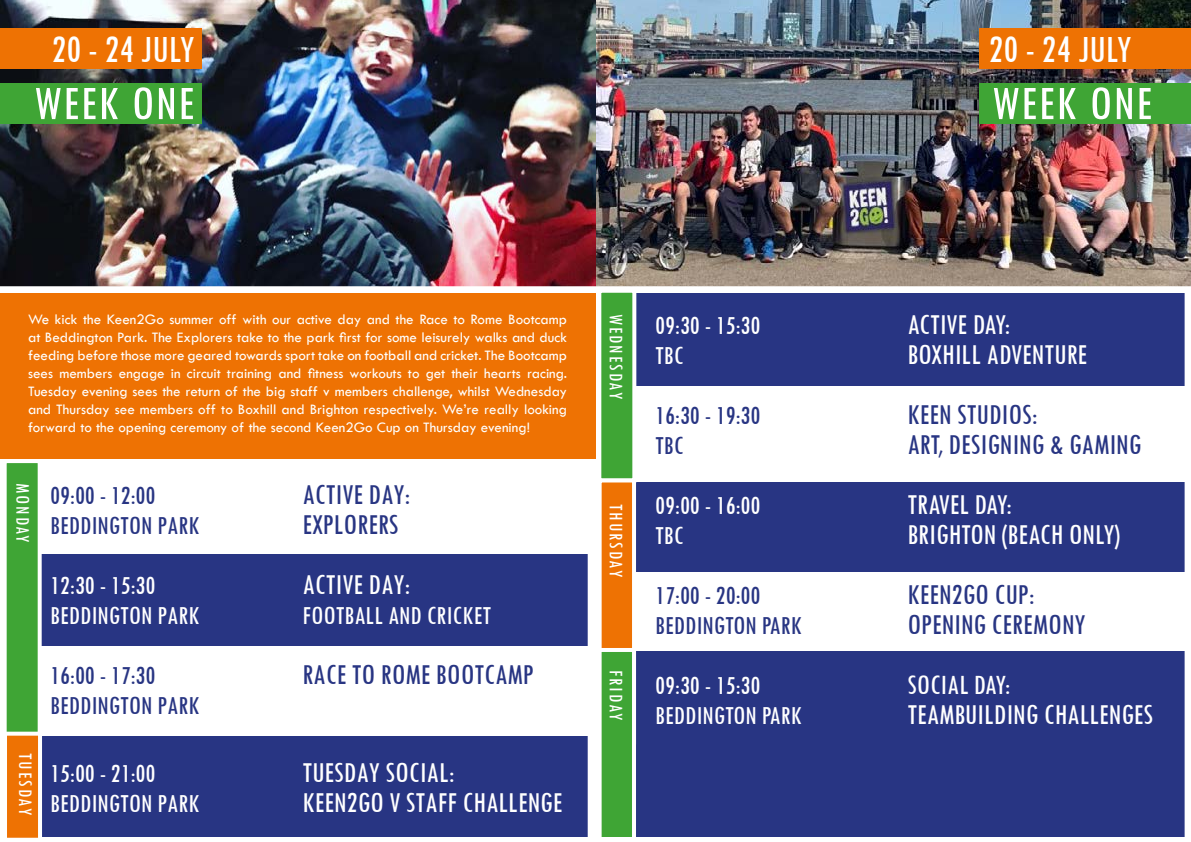
<style>
.page{position:relative;width:1191px;height:842px;background:#fff}
.page>*{position:absolute;margin:0;border:0;box-sizing:border-box;transform-origin:0 0}
.t1{font:condensed 50px "Tw Cen";letter-spacing:.03em;color:#fff}
.t2{font:condensed 40px "Tw Cen";color:#fff}
.t3{font:condensed 30px "Tw Cen";color:#fff}
.t4{font:condensed 30px "Tw Cen";color:#283583}
.t5{font:condensed 29px "Tw Cen";color:#fff}
.t6{font:condensed 27px "Tw Cen";color:#fff}
.t7{font:condensed 27px "Tw Cen";color:#283583}
.t8{font:condensed 20px "Tw Cen";letter-spacing:.1em;color:#fff}
.t9{font:15px/18px "Tw Cen";color:#fff;text-align:justify}
</style>
<div class="page">
<img style="left:595px;top:0;width:596px;height:286px">
<img style="left:0;top:0;width:595px;height:286px">
<div style="left:631px;top:293px;width:560px;height:93px;background:#283583"></div>
<div style="left:636px;top:482px;width:555px;height:90px;background:#283583"></div>
<div style="left:597px;top:289px;width:39px;height:193px;background:#3fa535;border:4px solid #fff"></div>
<div style="left:631px;top:652px;width:560px;height:190px;background:#283583"></div>
<div style="left:597px;top:478px;width:39px;height:266px;background:#ee7203;border:4px solid #fff"></div>
<svg style="left:597px;top:648px;width:39px;height:189px;background:#6cba64"></svg>
<div style="left:0;top:83px;width:202px;height:41px;background:#3fa535"></div>
<div style="left:25px;top:736px;width:564px;height:100px;background:#283583"></div>
<div style="left:25px;top:554px;width:566px;height:91px;background:#283583"></div>
<div style="left:5px;top:461px;width:35px;height:355px;background:#3fa535"></div>
<div style="left:3px;top:459px;width:39px;height:359px;border:4px solid #fff"></div>
<svg style="left:3px;top:732px;width:39px;height:106px;background:#f1933e"></svg>
<div style="left:0;top:28px;width:202px;height:41px;background:#ee7203"></div>
<div style="left:595px;top:837px;width:596px;height:5px;background:#fff"></div>
<div style="left:587px;top:323px;width:7px;height:519px;background:#fff"></div>
<div style="left:1184px;top:291px;width:7px;height:551px;background:#fff"></div>
<div style="left:979px;top:83px;width:212px;height:41px;background:#3fa535"></div>
<div style="left:979px;top:28px;width:212px;height:41px;background:#ee7203"></div>
<div style="left:0;top:293px;width:595px;height:166px;background:#ee7203"></div>
<div style="left:0;top:286px;width:1191px;height:5px;background:#fff"></div>
<h2 class="t2" style="left:52px;top:25px;width:144px">20 - 24 JULY</h2>
<h1 class="t1" style="left:34px;top:73px;width:162px">WEEK ONE</h1>
<h2 class="t2" style="left:989px;top:25px;width:144px">20 - 24 JULY</h2>
<h1 class="t1" style="left:992px;top:73px;width:162px">WEEK ONE</h1>
<p class="t9" style="left:28px;top:310px;width:540px">We kick the Keen2Go summer off with our active day and the Race to Rome Bootcamp at Beddington Park. The Explorers take to the park first for some leisurely walks and duck feeding before those more geared towards sport take on football and cricket. The Bootcamp sees members engage in circuit training and fitness workouts to get their hearts racing.<br>Tuesday evening sees the return of the big staff v members challenge, whilst Wednesday and Thursday see members off to Boxhill and Brighton respectively. We’re really looking forward to the opening ceremony of the second Keen2Go Cup on Thursday evening!</p>
<h3 class="t8" style="left:35px;top:483px;width:61px;rotate:90deg">MONDAY</h3>
<h3 class="t8" style="left:37px;top:753px;width:63px;rotate:90deg">TUESDAY</h3>
<h3 class="t7" style="left:50px;top:480px;width:107px">09:00 - 12:00</h3>
<h3 class="t4" style="left:302px;top:477px;width:109px">ACTIVE DAY:</h3>
<h3 class="t7" style="left:50px;top:510px;width:151px">BEDDINGTON PARK</h3>
<h3 class="t4" style="left:302px;top:507px;width:98px">EXPLORERS</h3>
<h3 class="t6" style="left:50px;top:570px;width:107px">12:30 - 15:30</h3>
<h3 class="t3" style="left:302px;top:567px;width:109px">ACTIVE DAY:</h3>
<h3 class="t6" style="left:50px;top:600px;width:151px">BEDDINGTON PARK</h3>
<h3 class="t6" style="left:302px;top:600px;width:190px">FOOTBALL AND CRICKET</h3>
<h3 class="t7" style="left:50px;top:660px;width:107px">16:00 - 17:30</h3>
<h3 class="t4" style="left:302px;top:657px;width:233px">RACE TO ROME BOOTCAMP</h3>
<h3 class="t7" style="left:50px;top:690px;width:151px">BEDDINGTON PARK</h3>
<h3 class="t6" style="left:50px;top:757px;width:107px">15:00 - 21:00</h3>
<h3 class="t3" style="left:302px;top:754px;width:154px">TUESDAY SOCIAL:</h3>
<h3 class="t6" style="left:50px;top:787px;width:151px">BEDDINGTON PARK</h3>
<h3 class="t3" style="left:302px;top:784px;width:262px">KEEN2GO V STAFF CHALLENGE</h3>
<h3 class="t8" style="left:628px;top:314px;width:87px;rotate:90deg">WEDNESDAY</h3>
<h3 class="t8" style="left:628px;top:504px;width:75px;rotate:90deg">THURSDAY</h3>
<h3 class="t8" style="left:628px;top:670px;width:52px;rotate:90deg">FRIDAY</h3>
<h3 class="t6" style="left:655px;top:309px;width:107px">09:30 - 15:30</h3>
<h3 class="t3" style="left:907px;top:306px;width:104px">ACTIVE DAY:</h3>
<h3 class="t6" style="left:655px;top:339px;width:30px">TBC</h3>
<h3 class="t3" style="left:907px;top:336px;width:181px">BOXHILL ADVENTURE</h3>
<h3 class="t7" style="left:655px;top:399px;width:107px">16:30 - 19:30</h3>
<h3 class="t4" style="left:907px;top:396px;width:132px">KEEN STUDIOS:</h3>
<h3 class="t7" style="left:655px;top:429px;width:30px">TBC</h3>
<h3 class="t4" style="left:907px;top:426px;width:235px">ART, DESIGNING &amp; GAMING</h3>
<h3 class="t6" style="left:655px;top:489px;width:107px">09:00 - 16:00</h3>
<h3 class="t3" style="left:907px;top:486px;width:106px">TRAVEL DAY:</h3>
<h3 class="t6" style="left:655px;top:519px;width:30px">TBC</h3>
<h3 class="t3" style="left:907px;top:516px;width:214px">BRIGHTON (BEACH ONLY)</h3>
<h3 class="t7" style="left:655px;top:579px;width:107px">17:00 - 20:00</h3>
<h3 class="t4" style="left:907px;top:576px;width:129px">KEEN2GO CUP:</h3>
<h3 class="t7" style="left:655px;top:609px;width:148px">BEDDINGTON PARK</h3>
<h3 class="t4" style="left:907px;top:606px;width:180px">OPENING CEREMONY</h3>
<h3 class="t6" style="left:655px;top:669px;width:107px">09:30 - 15:30</h3>
<h3 class="t5" style="left:907px;top:667px;width:104px">SOCIAL DAY:</h3>
<h3 class="t6" style="left:655px;top:699px;width:148px">BEDDINGTON PARK</h3>
<h3 class="t3" style="left:907px;top:696px;width:247px">TEAMBUILDING CHALLENGES</h3>
</div>
